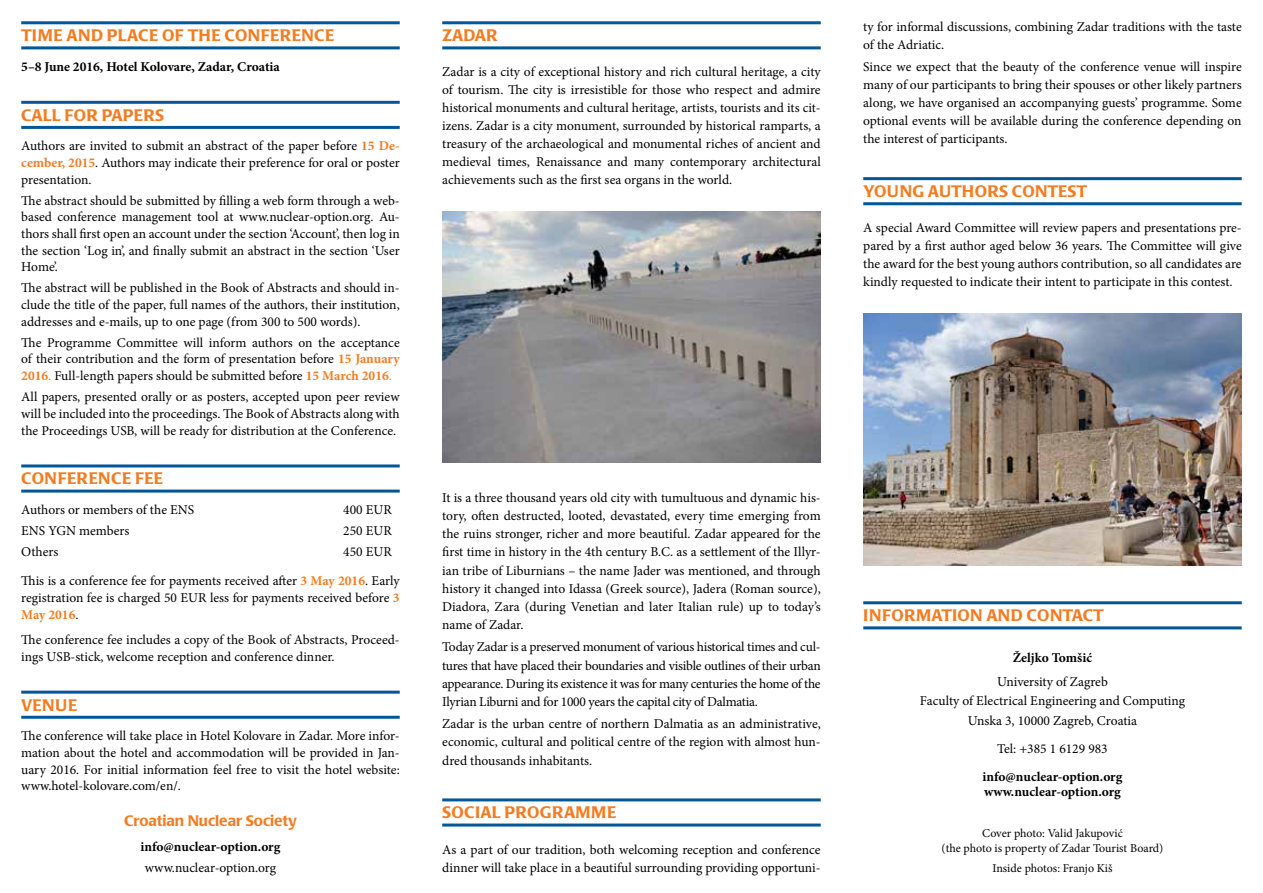
<style>
.page{position:relative;width:1263px;height:893px;background:#fff}
.page>*{position:absolute;margin:0;border:0;box-sizing:border-box;transform-origin:0 0}
.t1{font:500 16.5px "Poppl Laudatio";letter-spacing:.02em;color:#f47b20}
.t2{font:500 15px "Poppl Laudatio";color:#f47b20}
.t3{font:13.5px/16.6px "Minion Pro";color:#000;text-align:justify}
.t4{font:700 13.5px/15.3px "Minion Pro";color:#000}
.t5{font:12px/15.3px "Minion Pro";letter-spacing:-.005em;color:#000;text-align:center}
.s1{font-weight:700;color:#f47b20}
.s2{color:#f47b20}
</style>
<div class="page">
<hr style="left:442px;top:21px;width:379px;height:3px;background:#005797">
<hr style="left:442px;top:46px;width:379px;height:3px;background:#005797">
<hr style="left:863px;top:177px;width:379px;height:3px;background:#005797">
<hr style="left:863px;top:202px;width:379px;height:3px;background:#005797">
<hr style="left:442px;top:798px;width:379px;height:3px;background:#005797">
<hr style="left:442px;top:823px;width:379px;height:3px;background:#005797">
<hr style="left:863px;top:601px;width:379px;height:3px;background:#005797">
<hr style="left:863px;top:626px;width:379px;height:3px;background:#005797">
<hr style="left:21px;top:21px;width:379px;height:3px;background:#005797">
<hr style="left:21px;top:46px;width:379px;height:3px;background:#005797">
<hr style="left:21px;top:101px;width:379px;height:3px;background:#005797">
<hr style="left:21px;top:126px;width:379px;height:3px;background:#005797">
<hr style="left:21px;top:464px;width:379px;height:3px;background:#005797">
<hr style="left:21px;top:490px;width:379px;height:3px;background:#005797">
<hr style="left:21px;top:691px;width:379px;height:3px;background:#005797">
<hr style="left:21px;top:716px;width:379px;height:3px;background:#005797">
<img style="left:863px;top:313px;width:379px;height:252px">
<img style="left:442px;top:211px;width:379px;height:252px">
<p class="t1" style="left:21px;top:26px;width:315px">TIME AND PLACE OF THE CONFERENCE</p>
<p class="t4" style="left:21px;top:59px;width:260px">5–8 June 2016, Hotel Kolovare, Zadar, Croatia</p>
<p class="t1" style="left:21px;top:106px;width:144px">CALL FOR PAPERS</p>
<p class="t3" style="left:21px;top:138px;width:380px">Authors are invited to submit an abstract of the paper before <span class="s1">15 De&shy;cember, 2015</span>. Authors may indicate their preference for oral or poster presentation.</p>
<p class="t3" style="left:21px;top:192px;width:380px">The abstract should be submitted by filling a web form through a web&shy;based conference management tool at www.nuclear-option.org. Au&shy;thors shall first open an account under the section ‘Account’, then log in the section ‘Log in’, and finally submit an abstract in the section ‘User Home’.</p>
<p class="t3" style="left:21px;top:280px;width:380px">The abstract will be published in the Book of Abstracts and should in&shy;clude the title of the paper, full names of the authors, their institution, addresses and e-mails, up to one page (from 300 to 500 words).</p>
<p class="t3" style="left:21px;top:334px;width:380px">The Programme Committee will inform authors on the acceptance of their contribution and the form of presentation before <span class="s1">15 January 2016</span><span class="s2">.</span> Full-length papers should be submitted before <span class="s1">15 March 2016</span><span class="s2">.</span></p>
<p class="t3" style="left:21px;top:388px;width:380px">All papers, presented orally or as posters, accepted upon peer review will be included into the proceedings. The Book of Abstracts along with the Proceedings USB, will be ready for distribution at the Conference.</p>
<p class="t1" style="left:21px;top:469px;width:143px">CONFERENCE FEE</p>
<p class="t3" style="left:21px;top:501px;width:174px">Authors or members of the ENS</p>
<p class="t3" style="left:343px;top:501px;width:50px">400 EUR</p>
<p class="t3" style="left:21px;top:522px;width:110px">ENS YGN members</p>
<p class="t3" style="left:343px;top:522px;width:50px">250 EUR</p>
<p class="t3" style="left:21px;top:543px;width:39px">Others</p>
<p class="t3" style="left:21px;top:537px;width:380px;line-height:29.4px;text-indent:322px">450 EUR<br>This is a conference fee for payments received after <span class="s1">3 May 2016</span>. Early</p>
<p class="t3" style="left:21px;top:589px;width:380px">registration fee is charged 50 EUR less for payments received before <span class="s1">3<br>May 2016</span>.</p>
<p class="t3" style="left:21px;top:631px;width:380px">The conference fee includes a copy of the Book of Abstracts, Proceed&shy;ings USB-stick, welcome reception and conference dinner.</p>
<p class="t1" style="left:21px;top:695px;width:58px">VENUE</p>
<p class="t3" style="left:21px;top:727px;width:380px">The conference will take place in Hotel Kolovare in Zadar. More infor&shy;mation about the hotel and accommodation will be provided in Jan&shy;uary 2016. For initial information feel free to visit the hotel website: www.hotel-kolovare.com/en/.</p>
<p class="t2" style="left:124px;top:812px;width:174px">Croatian Nuclear Society</p>
<p class="t4" style="left:141px;top:839px;width:141px">info@nuclear-option.org</p>
<p class="t3" style="left:145px;top:859px;width:133px">www.nuclear-option.org</p>
<p class="t1" style="left:442px;top:26px;width:57px">ZADAR</p>
<p class="t3" style="left:442px;top:63px;width:380px;line-height:18px">Zadar is a city of exceptional history and rich cultural heritage, a city of tourism. The city is irresistible for those who respect and admire historical monuments and cultural heritage, artists, tourists and its cit&shy;izens. Zadar is a city monument, surrounded by historical ramparts, a treasury of the archaeological and monumental riches of ancient and medieval times, Renaissance and many contemporary architectural achievements such as the first sea organs in the world.</p>
<p class="t3" style="left:863px;top:18px;width:380px;line-height:18px">ty for informal discussions, combining Zadar traditions with the taste of the Adriatic.</p>
<p class="t3" style="left:863px;top:58px;width:380px;line-height:18px">Since we expect that the beauty of the conference venue will inspire many of our participants to bring their spouses or other likely partners along, we have organised an accompanying guests’ programme. Some optional events will be available during the conference depending on the interest of participants.</p>
<p class="t1" style="left:863px;top:182px;width:225px">YOUNG AUTHORS CONTEST</p>
<p class="t3" style="left:863px;top:219px;width:380px;line-height:18px">A special Award Committee will review papers and presentations pre&shy;pared by a first author aged below 36 years. The Committee will give the award for the best young authors contribution, so all candidates are kindly requested to indicate their intent to participate in this contest.</p>
<p class="t3" style="left:442px;top:489px;width:380px;line-height:18.1px">It is a three thousand years old city with tumultuous and dynamic his&shy;tory, often destructed, looted, devastated, every time emerging from the ruins stronger, richer and more beautiful. Zadar appeared for the first time in history in the 4th century B.C. as a settlement of the Illyr&shy;ian tribe of Liburnians – the name Jader was mentioned, and through history it changed into Idassa (Greek source), Jadera (Roman source), Diadora, Zara (during Venetian and later Italian rule) up to today’s name of Zadar.</p>
<p class="t3" style="left:442px;top:638px;width:380px;line-height:18.1px">Today Zadar is a preserved monument of various historical times and cul&shy;tures that have placed their boundaries and visible outlines of their urban appearance. During its existence it was for many centuries the home of the Ilyrian Liburni and for 1000 years the capital city of Dalmatia.</p>
<p class="t3" style="left:442px;top:715px;width:380px;line-height:18.1px">Zadar is the urban centre of northern Dalmatia as an administrative, economic, cultural and political centre of the region with almost hun&shy;dred thousands inhabitants.</p>
<p class="t1" style="left:442px;top:803px;width:176px">SOCIAL PROGRAMME</p>
<p class="t3" style="left:442px;top:840px;width:380px;line-height:18.1px">As a part of our tradition, both welcoming reception and conference dinner will take place in a beautiful surrounding providing opportuni-</p>
<p class="t1" style="left:863px;top:606px;width:242px">INFORMATION AND CONTACT</p>
<p class="t4" style="left:1013px;top:650px;width:81px">Željko Tomšić</p>
<p class="t3" style="left:920px;top:672px;width:267px;line-height:19.5px;text-align:center">University of Zagreb<br>Faculty of Electrical Engineering and Computing<br>Unska 3, 10000 Zagreb, Croatia</p>
<p class="t3" style="left:997px;top:740px;width:112px">Tel: +385 1 6129 983</p>
<p class="t4" style="left:982px;top:769px;width:141px">info@nuclear-option.org www.nuclear-option.org</p>
<p class="t5" style="left:941px;top:825px;width:223px">Cover photo: Valid Jakupović<br>(the photo is property of Zadar Tourist Board)</p>
<p class="t5" style="left:992px;top:860px;width:121px">Inside photos: Franjo Kiš</p>
</div>
